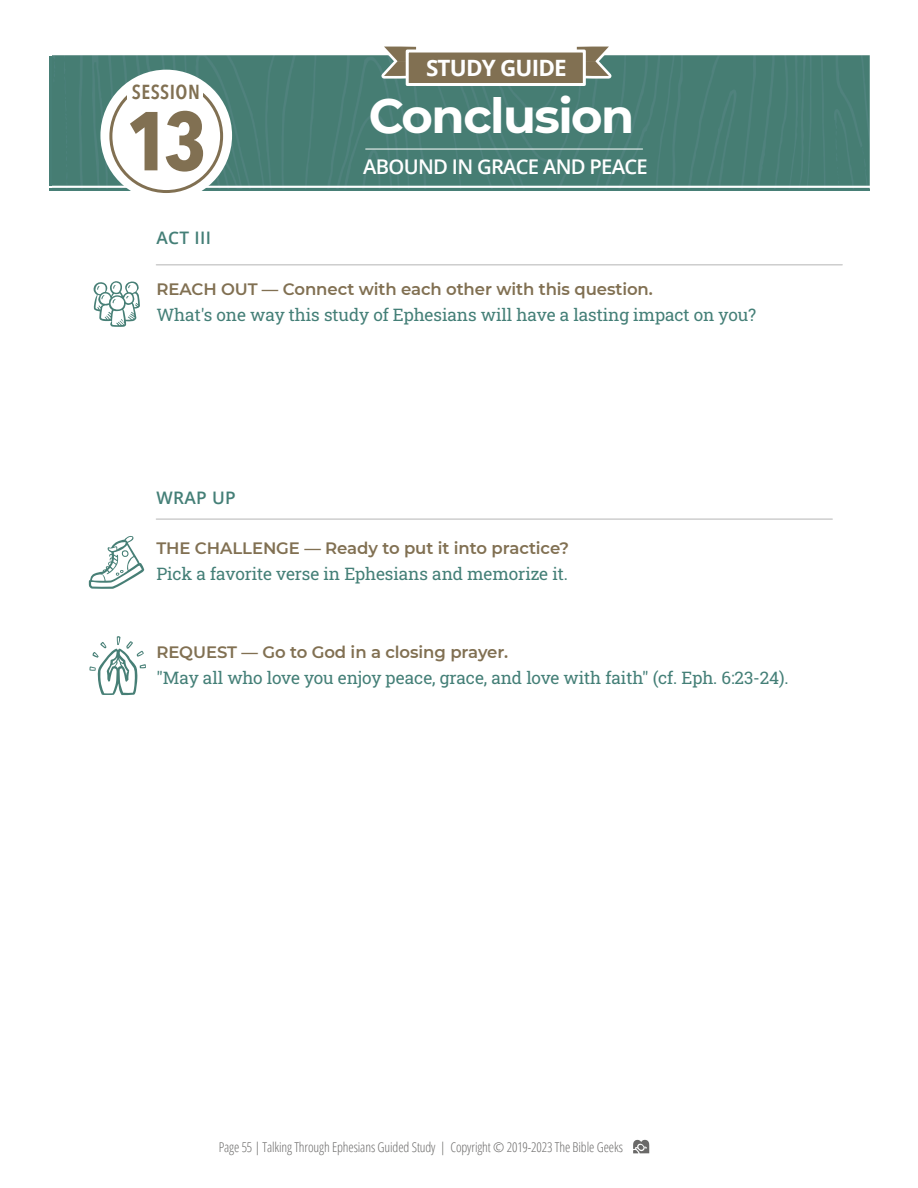
<style>
.page{position:relative;width:918px;height:1188px;background:#fff}
.page>*{position:absolute;margin:0;border:0;box-sizing:border-box;transform-origin:0 0}
.t1{font:700 82.5px "Avenir Next Condensed";color:#817052}
.t2{font:700 48px "Montserrat";letter-spacing:-.03em;color:#fff}
.t3{font:700 22.5px "Open Sans";letter-spacing:-.035em;color:#fff}
.t4{font:600 20.25px "Open Sans";letter-spacing:-.035em;color:#fff}
.t5{font:600 20.25px "Avenir Next Condensed";letter-spacing:.02em;color:#817052}
.t6{font:17.25px "Roboto Slab";letter-spacing:-.005em;color:#447f77}
.t7{font:600 17.25px "Open Sans";letter-spacing:.02em;color:#447f77}
.t8{font:600 16.5px "Montserrat";letter-spacing:-.005em;color:#817052}
.t9{font:300 13.5px "Open Sans Condensed";letter-spacing:-.01em;color:#6a6968}
</style>
<div class="page">
<hr style="left:49px;top:188px;width:820px;height:2px;background:#477f76">
<img style="left:52px;top:55px;width:817px;height:134px">
<svg style="left:633px;top:1140px;width:16px;height:13px"></svg>
<hr style="left:156px;top:264px;width:686px;height:2px;background:#cbcbcb">
<hr style="left:156px;top:518px;width:676px;height:2px;background:#cbcbcb">
<svg style="left:93px;top:281px;width:47px;height:46px"></svg>
<svg style="left:89px;top:636px;width:57px;height:59px"></svg>
<div style="left:100px;top:70px;width:132px;height:131px;background:#fff;border-radius:50%"></div>
<div style="left:109px;top:79px;width:114px;height:114px;border:3px solid #817052;border-radius:50%"></div>
<div style="left:128px;top:88px;width:75px;height:22px;background:#fff"></div>
<div style="left:136px;top:82px;width:61px;height:22px;background:#fff"></div>
<svg style="left:89px;top:536px;width:55px;height:53px"></svg>
<div style="left:148px;top:79px;width:36px;height:21px;background:#fff"></div>
<svg style="left:577px;top:46px;width:44px;height:35px"></svg>
<svg style="left:372px;top:46px;width:44px;height:35px"></svg>
<div style="left:406px;top:50px;width:180px;height:36px;background:#817052;border:3px solid #fff"></div>
<hr style="left:366px;top:149px;width:277px;height:1px;background:#fff">
<p class="t5" style="left:132px;top:79px;width:69px">SESSION</p>
<h1 class="t1" style="left:126px;top:88px;width:82px">13</h1>
<h3 class="t3" style="left:426px;top:59px;width:142px">STUDY GUIDE</h3>
<h2 class="t2" style="left:369px;top:87px;width:267px">Conclusion</h2>
<p class="t4" style="left:363px;top:158px;width:286px">ABOUND IN GRACE AND PEACE</p>
<p class="t7" style="left:156px;top:231px;width:56px">ACT III</p>
<p class="t8" style="left:156px;top:279px;width:498px">REACH OUT — Connect with each other with this question.</p>
<p class="t6" style="left:156px;top:303px;width:601px">What's one way this study of Ephesians will have a lasting impact on you?</p>
<p class="t7" style="left:156px;top:490px;width:81px">WRAP UP</p>
<p class="t8" style="left:156px;top:538px;width:414px">THE CHALLENGE — Ready to put it into practice?</p>
<p class="t6" style="left:156px;top:562px;width:413px">Pick a favorite verse in Ephesians and memorize it.</p>
<p class="t8" style="left:156px;top:642px;width:353px">REQUEST — Go to God in a closing prayer.</p>
<p class="t6" style="left:156px;top:666px;width:634px">"May all who love you enjoy peace, grace, and love with faith" (cf. Eph. 6:23-24).</p>
<p class="t9" style="left:219px;top:1142px;width:406px">Page 55 | Talking Through Ephesians Guided Study | Copyright © 2019-2023 The Bible Geeks</p>
</div>
